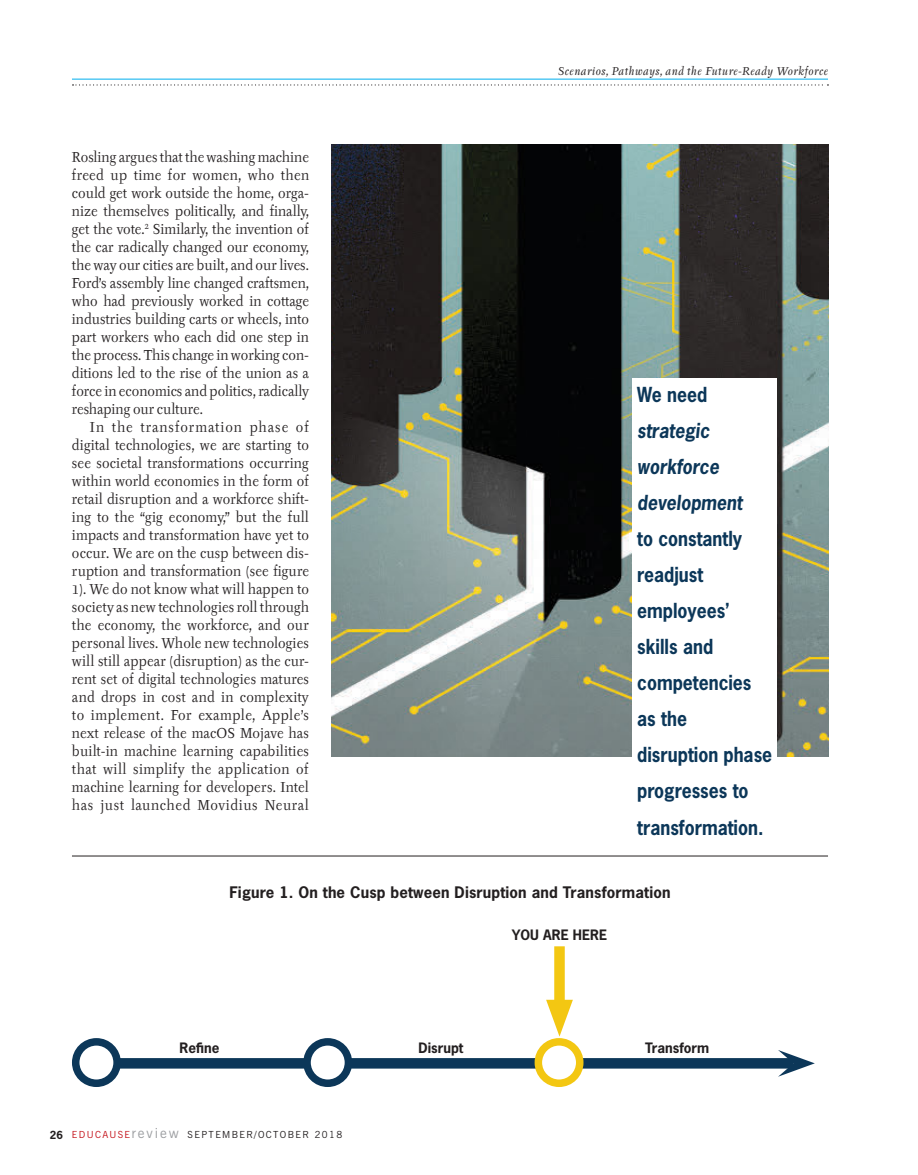
<style>
.page{position:relative;width:918px;height:1175px;background:#fff}
.page>*{position:absolute;margin:0;border:0;box-sizing:border-box;transform-origin:0 0}
.Paragraph_Style_1{font:700 19.5px/36px "News Gothic Std";color:#0c3759;scale:.9 1}
.Figure_Table_Head{font:700 15px "News Gothic Std";letter-spacing:.01em;color:#231f20}
.Body-Indent{font:14.25px/18px "Tyfa ITC Pro";letter-spacing:.035em;color:#231f20;text-align:justify;scale:.9 1}
.Body-no_indent{font:14.25px/18px "Tyfa ITC Pro";color:#231f20;text-align:justify;scale:.9 1}
.Figure_Table_Head-2{font:700 13.5px "News Gothic Std";color:#231f20}
.t1{font:italic 11.25px "Tyfa ITC Pro";letter-spacing:.05em;color:#231f20}
.t2{font:9.75px "News Gothic BT";letter-spacing:.14em;color:#231f20}
.s1{font-style:italic}
.s2{font-family:"News Gothic Std";font-weight:700;font-size:10.5px}
.s3{color:#c4121a}
.s4{font-size:13.8px;color:#9d9fa2}
</style>
<div class="page">
<hr style="left:72px;top:79px;width:756px;height:1px;background:#00aeef">
<svg style="left:73px;top:84px;width:755px;height:2px"></svg>
<div style="left:113px;top:1058px;width:680px;height:10px;background:#0c3759"></div>
<svg style="left:778px;top:1050px;width:37px;height:26px"></svg>
<div style="left:72px;top:1038px;width:49px;height:48px;border:8px solid #0c3759;border-radius:50%"></div>
<div style="left:307px;top:1041px;width:41px;height:42px;background:#fff;border-radius:50%"></div>
<div style="left:303px;top:1038px;width:49px;height:48px;border:8px solid #0c3759;border-radius:50%"></div>
<div style="left:538px;top:1041px;width:42px;height:42px;background:#fff;border-radius:50%"></div>
<div style="left:535px;top:1038px;width:48px;height:48px;border:8px solid #f3c712;border-radius:50%"></div>
<div style="left:554px;top:946px;width:11px;height:69px;background:#f3c712"></div>
<svg style="left:546px;top:999px;width:27px;height:37px"></svg>
<hr style="left:72px;top:855px;width:756px;height:1px;background:#231f20">
<img style="left:331px;top:144px;width:497px;height:612px">
<div style="left:633px;top:378px;width:144px;height:462px;background:#fff"></div>
<p class="Body-no_indent" style="left:72px;top:148px;width:265px">Rosling argues that the washing machine freed up time for women, who then could get work outside the home, orga&shy;nize themselves politically, and finally, get the vote.<sup>2</sup> Similarly, the invention of the car radically changed our economy, the way our cities are built, and our lives.<br>Ford’s assembly line changed craftsmen, who had previously worked in cottage industries building carts or wheels, into part workers who each did one step in the process. This change in working con&shy;ditions led to the rise of the union as a force in economics and politics, radically reshaping our culture.</p>
<p class="Body-Indent" style="left:72px;top:418px;width:265px;text-indent:18px">In the transformation phase of digital technologies, we are starting to see societal transformations occurring within world economies in the form of retail disruption and a workforce shift&shy;ing to the “gig economy,” but the full impacts and transformation have yet to occur. We are on the cusp between dis&shy;ruption and transformation (see figure 1). We do not know what will happen to society as new technologies roll through the economy, the workforce, and our personal lives. Whole new technologies will still appear (disruption) as the cur&shy;rent set of digital technologies matures and drops in cost and in complexity to implement. For example, Apple’s next release of the macOS Mojave has built-in machine learning capabilities that will simplify the application of machine learning for developers. Intel has just launched Movidius Neural</p>
<p class="t1" style="left:558px;top:64px;width:272px">Scenarios, Pathways, and the Future-Ready Workforce</p>
<p class="Paragraph_Style_1" style="left:637px;top:376px;width:152px">We need <span class="s1">strategic workforce development<br></span>to constantly readjust employees’ skills and competencies as the disruption phase progresses to transformation.</p>
<p class="Figure_Table_Head" style="left:229px;top:882px;width:443px">Figure 1. On the Cusp between Disruption and Transformation</p>
<p class="Figure_Table_Head-2" style="left:512px;top:926px;width:97px">YOU ARE HERE</p>
<p class="Figure_Table_Head-2" style="left:180px;top:1038px;width:41px">Refine</p>
<p class="Figure_Table_Head-2" style="left:419px;top:1038px;width:46px">Disrupt</p>
<p class="Figure_Table_Head-2" style="left:645px;top:1038px;width:66px">Transform</p>
<p class="t2" style="left:50px;top:1128px;width:294px"><span class="s2">26</span> <span class="s3">EDUCAUSE</span><span class="s4">review</span> SEPTEMBER/OCTOBER 2018</p>
</div>
